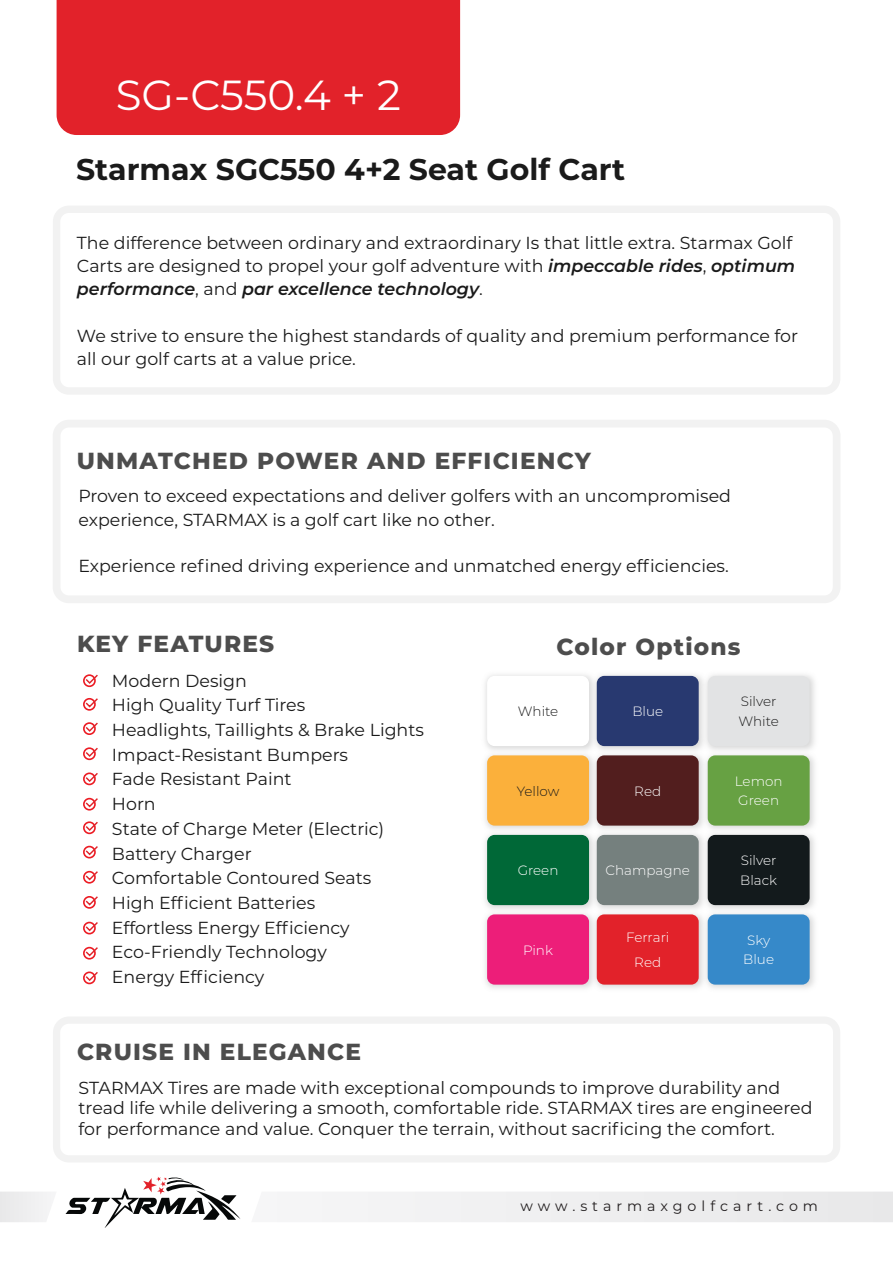
<style>
.page{position:relative;width:893px;height:1263px;background:#fff}
.page>*{position:absolute;margin:0;border:0;box-sizing:border-box;transform-origin:0 0}
.t1{font:42px "Montserrat";color:#fff}
.t2{font:700 30px "Montserrat";color:#1a1a1a}
.t3{font:800 23.25px "Montserrat";letter-spacing:.05em;color:#4d4d4d}
.t4{font:17.4px/24.8px "Montserrat";color:#1a1a1a}
.t5{font:14.25px "Montserrat";letter-spacing:.35em;color:#231f20}
.t6{font:300 13.5px/19.5px "Montserrat";color:#fff}
.t7{font:300 13.5px/19.5px "Montserrat";color:#1a1a1a}
.s1{font-weight:600;font-style:italic}
</style>
<div class="page">
<div style="left:57px;top:0;width:403px;height:135px;background:#e2222a"></div>
<div style="left:322px;top:1192px;width:571px;height:30px;background:#eeeeef"></div>
<div style="left:0;top:1192px;width:51px;height:30px;background:#eeeeef"></div>
<svg style="left:66px;top:1177px;width:175px;height:51px"></svg>
<div style="left:53px;top:206px;width:787px;height:189px;border:7px solid #f2f2f2;border-radius:12px"></div>
<img style="left:588px;top:673px;width:111px;height:73px">
<div style="left:597px;top:676px;width:102px;height:70px;background:#283970;border-radius:8px"></div>
<div style="left:708px;top:676px;width:102px;height:70px;background:#e2e3e4;border-radius:8px"></div>
<div style="left:53px;top:420px;width:787px;height:183px;border:8px solid #f2f2f2;border-radius:12px"></div>
<div style="left:53px;top:1016px;width:787px;height:146px;border:7px solid #f2f2f2;border-radius:12px"></div>
<div style="left:487px;top:755px;width:102px;height:71px;background:#fbb03b;border-radius:8px"></div>
<img style="left:588px;top:746px;width:111px;height:80px">
<div style="left:597px;top:755px;width:102px;height:71px;background:#521e1e;border-radius:8px"></div>
<img style="left:699px;top:746px;width:116px;height:80px">
<div style="left:708px;top:755px;width:102px;height:71px;background:#67a143;border-radius:8px"></div>
<img style="left:485px;top:826px;width:103px;height:79px">
<div style="left:487px;top:835px;width:102px;height:70px;background:#006837;border-radius:8px"></div>
<img style="left:588px;top:826px;width:111px;height:79px">
<div style="left:597px;top:835px;width:102px;height:70px;background:#75807e;border-radius:8px"></div>
<img style="left:699px;top:826px;width:116px;height:79px">
<div style="left:708px;top:835px;width:102px;height:70px;background:#131a1c;border-radius:8px"></div>
<div style="left:487px;top:914px;width:102px;height:71px;background:#ed1e79;border-radius:8px"></div>
<img style="left:588px;top:905px;width:111px;height:85px">
<div style="left:597px;top:914px;width:102px;height:71px;background:#e2222a;border-radius:8px"></div>
<img style="left:699px;top:905px;width:116px;height:84px">
<div style="left:708px;top:914px;width:102px;height:71px;background:#3689c9;border-radius:8px"></div>
<div style="left:83px;top:674px;width:13px;height:13px;border:2px solid #ec1c24;border-radius:50%"></div>
<svg style="left:84px;top:674px;width:14px;height:11px"></svg>
<div style="left:83px;top:698px;width:13px;height:13px;border:2px solid #ec1c24;border-radius:50%"></div>
<svg style="left:84px;top:698px;width:14px;height:10px"></svg>
<div style="left:83px;top:722px;width:13px;height:13px;border:2px solid #ec1c24;border-radius:50%"></div>
<svg style="left:84px;top:722px;width:14px;height:11px"></svg>
<div style="left:83px;top:772px;width:13px;height:13px;border:2px solid #ec1c24;border-radius:50%"></div>
<svg style="left:84px;top:772px;width:14px;height:11px"></svg>
<div style="left:83px;top:747px;width:13px;height:13px;border:2px solid #ec1c24;border-radius:50%"></div>
<svg style="left:84px;top:747px;width:14px;height:11px"></svg>
<div style="left:83px;top:798px;width:13px;height:12px;border:2px solid #ec1c24;border-radius:50%"></div>
<svg style="left:84px;top:797px;width:14px;height:11px"></svg>
<div style="left:83px;top:821px;width:13px;height:13px;border:2px solid #ec1c24;border-radius:50%"></div>
<svg style="left:84px;top:821px;width:14px;height:11px"></svg>
<div style="left:83px;top:846px;width:13px;height:12px;border:2px solid #ec1c24;border-radius:50%"></div>
<svg style="left:84px;top:845px;width:14px;height:11px"></svg>
<div style="left:83px;top:896px;width:13px;height:13px;border:2px solid #ec1c24;border-radius:50%"></div>
<svg style="left:84px;top:896px;width:14px;height:11px"></svg>
<div style="left:83px;top:871px;width:13px;height:13px;border:2px solid #ec1c24;border-radius:50%"></div>
<svg style="left:84px;top:870px;width:14px;height:11px"></svg>
<div style="left:83px;top:947px;width:13px;height:12px;border:2px solid #ec1c24;border-radius:50%"></div>
<svg style="left:84px;top:946px;width:14px;height:11px"></svg>
<div style="left:83px;top:971px;width:13px;height:13px;border:2px solid #ec1c24;border-radius:50%"></div>
<svg style="left:84px;top:971px;width:14px;height:11px"></svg>
<div style="left:83px;top:922px;width:13px;height:12px;border:2px solid #ec1c24;border-radius:50%"></div>
<svg style="left:84px;top:921px;width:14px;height:11px"></svg>
<h1 class="t1" style="left:116px;top:66px;width:287px">SG-C550.4 + 2</h1>
<h2 class="t2" style="left:76px;top:148px;width:551px">Starmax SGC550 4+2 Seat Golf Cart</h2>
<p class="t4" style="left:77px;top:230px;width:720px;line-height:23.2px">The difference between ordinary and extraordinary Is that little extra. Starmax Golf<br>Carts are designed to propel your golf adventure with <span class="s1">impeccable rides</span>, <span class="s1">optimum performance</span>, and <span class="s1">par excellence technology</span>.</p>
<p class="t4" style="left:77px;top:323px;width:723px;line-height:23.2px">We strive to ensure the highest standards of quality and premium performance for all our golf carts at a value price.</p>
<h3 class="t3" style="left:77px;top:444px;width:516px">UNMATCHED POWER AND EFFICIENCY</h3>
<p class="t4" style="left:78px;top:484px;width:654px;line-height:23.2px">Proven to exceed expectations and deliver golfers with an uncompromised experience, STARMAX is a golf cart like no other.</p>
<p class="t4" style="left:78px;top:553px;width:652px">Experience refined driving experience and unmatched energy efficiencies.</p>
<h3 class="t3" style="left:77px;top:627px;width:199px">KEY FEATURES</h3>
<h3 class="t3" style="left:557px;top:630px;width:185px">Color Options</h3>
<p class="t4" style="left:112px;top:667px;width:314px">Modern Design<br>High Quality Turf Tires<br>Headlights, Taillights &amp; Brake Lights<br>Impact-Resistant Bumpers<br>Fade Resistant Paint<br>Horn<br>State of Charge Meter (Electric)<br>Battery Charger<br>Comfortable Contoured Seats<br>High Efficient Batteries<br>Effortless Energy Efficiency<br>Eco-Friendly Technology<br>Energy Efficiency</p>
<h3 class="t3" style="left:77px;top:1035px;width:286px">CRUISE IN ELEGANCE</h3>
<p class="t7" style="left:518px;top:701px;width:42px">White</p>
<p class="t6" style="left:632px;top:701px;width:32px">Blue</p>
<p class="t7" style="left:738px;top:691px;width:42px">Silver<br>White</p>
<p class="t7" style="left:517px;top:781px;width:44px">Yellow</p>
<p class="t6" style="left:634px;top:781px;width:28px">Red</p>
<p class="t6" style="left:735px;top:771px;width:49px">Lemon<br>Green</p>
<p class="t6" style="left:518px;top:860px;width:42px">Green</p>
<p class="t6" style="left:606px;top:860px;width:86px">Champagne</p>
<p class="t6" style="left:740px;top:850px;width:38px">Silver<br>Black</p>
<p class="t6" style="left:523px;top:940px;width:31px">Pink</p>
<p class="t6" style="left:626px;top:925px;width:45px;line-height:24.8px;text-align:center">Ferrari<br>Red</p>
<p class="t6" style="left:743px;top:930px;width:32px">Sky<br>Blue</p>
<p class="t4" style="left:79px;top:1076px;width:735px;line-height:20.9px">STARMAX Tires are made with exceptional compounds to improve durability and tread life while delivering a smooth, comfortable ride. STARMAX tires are engineered for performance and value. Conquer the terrain, without sacrificing the comfort.</p>
<p class="t5" style="left:520px;top:1196px;width:299px">www.starmaxgolfcart.com</p>
</div>
